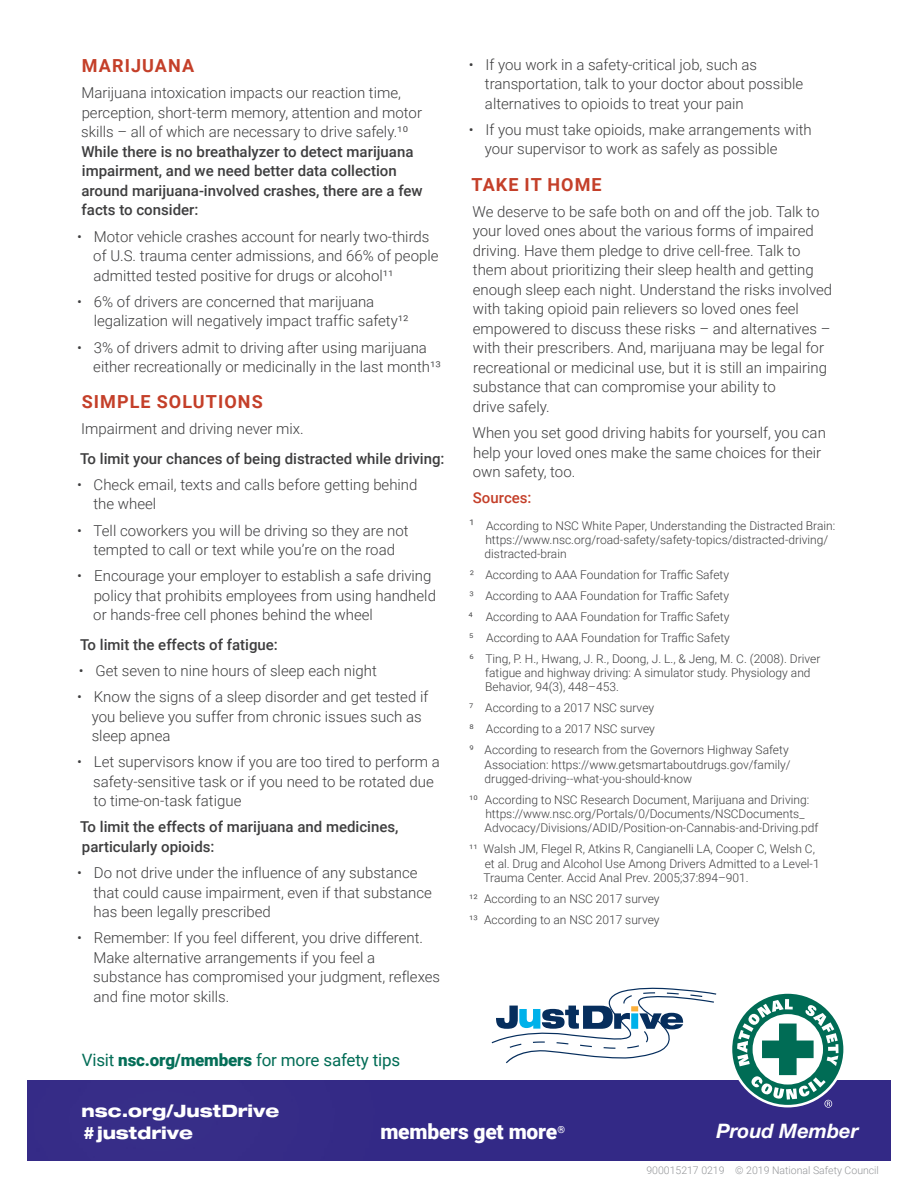
<style>
.page{position:relative;width:918px;height:1188px;background:#fff}
.page>*{position:absolute;margin:0;border:0;box-sizing:border-box;transform-origin:0 0}
.t1{font:900 21px "Roboto";letter-spacing:-.01em;color:#fff}
.t2{font:italic 700 19.95px "Helvetica Neue LT Std";color:#fff}
.t3{font:700 18px "Roboto";letter-spacing:.06em;color:#c43f29}
.t4{font:800 expanded 17.1px/22.8px "Helvetica Neue LT Std";color:#fff}
.t5{font:16.95px "Roboto";letter-spacing:-.01em;color:#006c55}
.t6{font:300 15px/19.5px "Roboto";color:#3e3e3f}
.t7{font:500 15px/19.5px "Roboto";color:#3e3e3f}
.t8{font:500 15px "Roboto";color:#c43f29}
.t9{font:300 12px/14.2px "Roboto";color:#3e3e3f}
.t10{font:300 10.5px "Roboto";color:#939598}
.t11{font:900 9.75px "Roboto";color:#fff}
.s1{font-size:15px}
.s2{font-weight:900}
</style>
<div class="page">
<div style="left:27px;top:1080px;width:864px;height:81px;background:#332986"></div>
<svg style="left:730px;top:991px;width:116px;height:116px"></svg>
<div style="left:732px;top:994px;width:111px;height:111px;background:#006c55;border-radius:50%"></div>
<svg style="left:737px;top:999px;width:102px;height:109px"></svg>
<svg style="left:492px;top:987px;width:224px;height:76px"></svg>
<p class="t3" style="left:82px;top:53px;width:114px">MARIJUANA</p>
<p class="t6" style="left:81px;top:83px;width:342px">Marijuana intoxication impacts our reaction time, perception, short-term memory, attention and motor skills – all of which are necessary to drive safely.¹0</p>
<p class="t7" style="left:81px;top:141px;width:343px">While there is no breathalyzer to detect marijuana impairment, and we need better data collection around marijuana-involved crashes, there are a few facts to consider:</p>
<p class="t6" style="left:93px;top:226px;width:347px;text-indent:-16px">• Motor vehicle crashes account for nearly two-thirds of U.S. trauma center admissions, and 66% of people admitted tested positive for drugs or alcohol¹¹</p>
<p class="t6" style="left:94px;top:291px;width:316px;text-indent:-16px">• 6% of drivers are concerned that marijuana legalization will negatively impact traffic safety¹²</p>
<p class="t6" style="left:93px;top:337px;width:349px;text-indent:-16px">• 3% of drivers admit to driving after using marijuana either recreationally or medicinally in the last month¹³</p>
<p class="t3" style="left:82px;top:389px;width:183px">SIMPLE SOLUTIONS</p>
<p class="t6" style="left:81px;top:419px;width:224px">Impairment and driving never mix.</p>
<p class="t7" style="left:80px;top:448px;width:366px">To limit your chances of being distracted while driving:</p>
<p class="t6" style="left:93px;top:474px;width:326px;text-indent:-16px">• Check email, texts and calls before getting behind the wheel</p>
<p class="t6" style="left:77px;top:520px;width:333px;text-align:center">• Tell coworkers you will be driving so they are not tempted to call or text while you’re on the road</p>
<p class="t6" style="left:93px;top:566px;width:344px;text-indent:-16px">• Encourage your employer to establish a safe driving policy that prohibits employees from using handheld or hands-free cell phones behind the wheel</p>
<p class="t7" style="left:80px;top:634px;width:199px">To limit the effects of fatigue:</p>
<p class="t6" style="left:79px;top:660px;width:300px">• Get seven to nine hours of sleep each night</p>
<p class="t6" style="left:92px;top:686px;width:338px;text-indent:-14px">• Know the signs of a sleep disorder and get tested if you believe you suffer from chronic issues such as sleep apnea</p>
<p class="t6" style="left:93px;top:752px;width:348px;text-indent:-16px">• Let supervisors know if you are too tired to perform a safety-sensitive task or if you need to be rotated due to time-on-task fatigue</p>
<p class="t7" style="left:80px;top:817px;width:320px">To limit the effects of marijuana and medicines, particularly opioids:</p>
<p class="t6" style="left:93px;top:863px;width:340px;text-indent:-16px">• Do not drive under the influence of any substance that could cause impairment, even if that substance has been legally prescribed</p>
<p class="t6" style="left:93px;top:928px;width:349px;text-indent:-16px">• Remember: If you feel different, you drive different.<br>Make alternative arrangements if you feel a substance has compromised your judgment, reflexes and fine motor skills.</p>
<p class="t6" style="left:485px;top:54px;width:320px;text-indent:-16px">• If you work in a safety-critical job, such as transportation, talk to your doctor about possible alternatives to opioids to treat your pain</p>
<p class="t6" style="left:485px;top:119px;width:329px;text-indent:-16px">• If you must take opioids, make arrangements with your supervisor to work as safely as possible</p>
<p class="t3" style="left:472px;top:171px;width:132px">TAKE IT HOME</p>
<p class="t6" style="left:473px;top:201px;width:361px">We deserve to be safe both on and off the job. Talk to your loved ones about the various forms of impaired driving. Have them pledge to drive cell-free. Talk to them about prioritizing their sleep health and getting enough sleep each night. Understand the risks involved with taking opioid pain relievers so loved ones feel empowered to discuss these risks – and alternatives – with their prescribers. And, marijuana may be legal for recreational or medicinal use, but it is still an impairing substance that can compromise your ability to<br>drive safely.</p>
<p class="t6" style="left:473px;top:422px;width:355px">When you set good driving habits for yourself, you can help your loved ones make the same choices for their own safety, too.</p>
<p class="t8" style="left:473px;top:487px;width:60px">Sources:</p>
<p class="t9" style="left:485px;top:518px;width:352px;text-indent:-15px"><span class="s1">¹</span> According to NSC White Paper, Understanding the Distracted Brain: https://www.nsc.org/road-safety/safety-topics/distracted-driving/ distracted-brain</p>
<p class="t9" style="left:468px;top:564px;width:354px;line-height:21px">² According to AAA Foundation for Traffic Safety<br>³ According to AAA Foundation for Traffic Safety<br>4 According to AAA Foundation for Traffic Safety<br>5 According to AAA Foundation for Traffic Safety<br>6 Ting, P. H., Hwang, J. R., Doong, J. L., &amp; Jeng, M. C. (2008). Driver</p>
<p class="t9" style="left:485px;top:665px;width:327px">fatigue and highway driving: A simulator study. Physiology and<br>Behavior, 94(3), 448–453.</p>
<p class="t9" style="left:469px;top:697px;width:321px;line-height:21px">7 According to a 2017 NSC survey<br>8 According to a 2017 NSC survey<br>9 According to research from the Governors Highway Safety</p>
<p class="t9" style="left:485px;top:757px;width:307px">Association: https://www.getsmartaboutdrugs.gov/family/ drugged-driving--what-you-should-know</p>
<p class="t9" style="left:485px;top:792px;width:335px;text-indent:-15px">1 0 According to NSC Research Document, Marijuana and Driving: https://www.nsc.org/Portals/0/Documents/NSCDocuments_<br>Advocacy/Divisions/ADID/Position-on-Cannabis-and-Driving.pdf</p>
<p class="t9" style="left:484px;top:842px;width:338px;text-indent:-14px">¹¹ Walsh JM, Flegel R, Atkins R, Cangianelli LA, Cooper C, Welsh C, et al. Drug and Alcohol Use Among Drivers Admitted to a Level-1<br>Trauma Center. Accid Anal Prev. 2005;37:894–901.</p>
<p class="t9" style="left:469px;top:888px;width:192px;line-height:21px">¹² According to an NSC 2017 survey<br>¹³ According to an NSC 2017 survey</p>
<p class="t5" style="left:82px;top:1048px;width:320px">Visit <span class="s2">nsc.org/members</span> for more safety tips</p>
<p class="t4" style="left:82px;top:1099px;width:200px">nsc.org/JustDrive #justdrive</p>
<h1 class="t1" style="left:380px;top:1117px;width:178px">members get more</h1>
<h2 class="t2" style="left:716px;top:1119px;width:144px">Proud Member</h2>
<p class="t11" style="left:557px;top:1122px;width:9px">®</p>
<p class="t10" style="left:646px;top:1163px;width:234px">900015217 0219 © 2019 National Safety Council</p>
</div>
